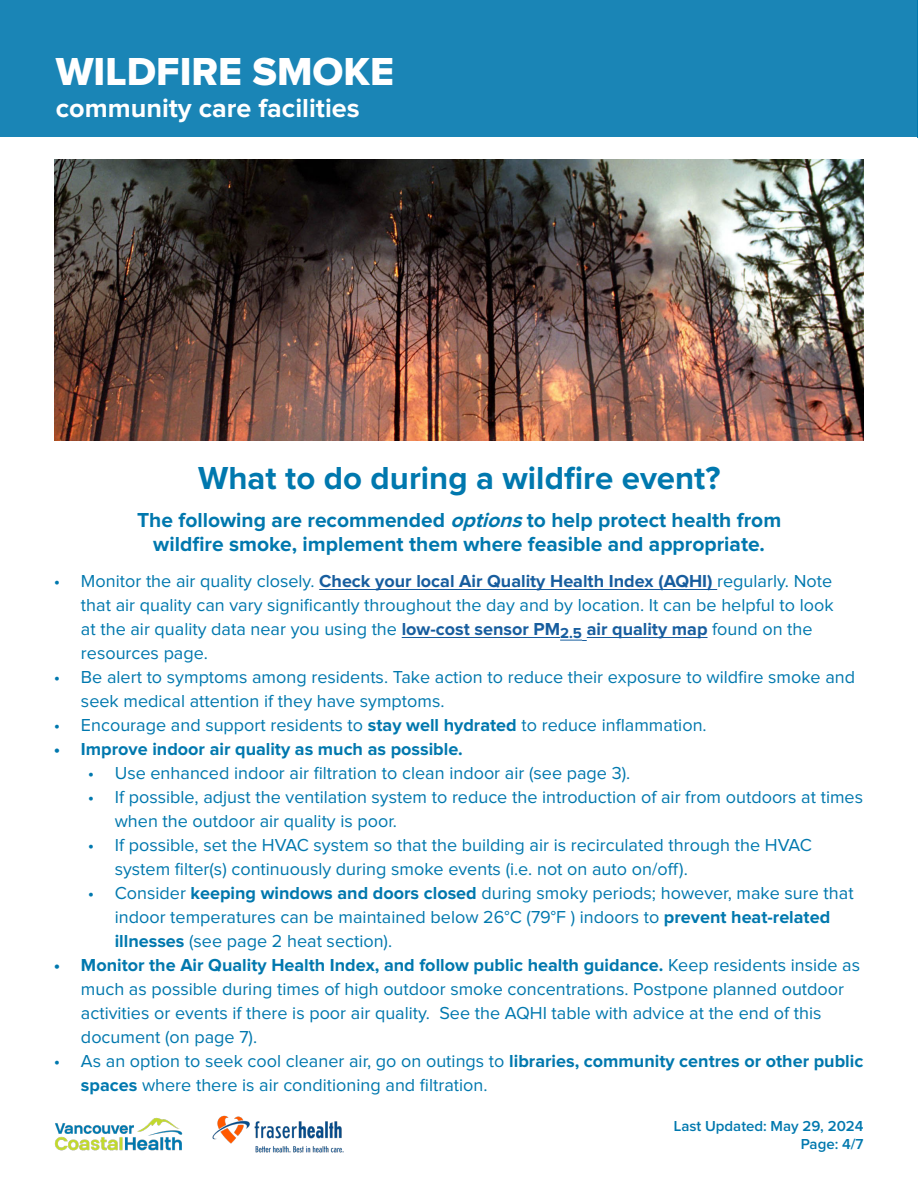
<style>
.page{position:relative;width:918px;height:1188px;background:#fff}
.page>*{position:absolute;margin:0;border:0;box-sizing:border-box;transform-origin:0 0}
.t1{font:40.5px "Proxima Nova Extrabld";color:#fff}
.t2{font:700 33px "Proxima Nova";color:#0078ae}
.t3{font:700 27px "Proxima Nova";color:#fff}
.t4{font:700 21px "Proxima Nova";color:#0078ae}
.t5{font:18px/24px "Proxima Nova";color:#0078ae}
.t6{font:700 18px "Proxima Nova";color:#0078ae}
.t7{font:600 15px "Proxima Nova";color:#0078ae}
.s1{font-style:italic}
.s2{font-weight:700;color:#175d9e}
.s3{font-weight:700}
</style>
<div class="page">
<div style="left:0;top:0;width:918px;height:137px;background:#1a85b6"></div>
<hr style="left:917px;top:0;width:1px;height:137px;background:#0078ae">
<img style="left:54px;top:1117px;width:129px;height:34px">
<img style="left:212px;top:1115px;width:132px;height:38px">
<img style="left:54px;top:160px;width:810px;height:281px">
<hr style="left:319px;top:589px;width:398px;height:1px;background:#175d9e">
<hr style="left:402px;top:637px;width:158px;height:1px;background:#175d9e">
<svg style="left:560px;top:640px;width:27px;height:1px"></svg>
<hr style="left:587px;top:637px;width:121px;height:1px;background:#175d9e">
<p class="t1" style="left:56px;top:53px;width:340px">WILDFIRE SMOKE</p>
<p class="t3" style="left:56px;top:96px;width:306px">community care facilities</p>
<p class="t2" style="left:198px;top:463px;width:524px">What to do during a wildfire event?</p>
<p class="t4" style="left:137px;top:511px;width:646px">The following are recommended <span class="s1">options</span>to help protect health from</p>
<p class="t4" style="left:153px;top:535px;width:613px">wildfire smoke, implement them where feasible and appropriate.</p>
<p class="t5" style="left:81px;top:570px;width:754px;text-indent:-27px">• Monitor the air quality closely. <span class="s2">Check your local Air Quality Health Index (AQHI)</span> regularly. Note that air quality can vary significantly throughout the day and by location. It can be helpful to look at the air quality data near you using the <span class="s2">low-cost sensor PM</span><sub>2.5</sub> <span class="s2">air quality map</span> found on the resources page.</p>
<p class="t5" style="left:81px;top:666px;width:776px;text-indent:-27px">• Be alert to symptoms among residents. Take action to reduce their exposure to wildfire smoke and seek medical attention if they have symptoms.</p>
<p class="t5" style="left:54px;top:714px;width:654px">• Encourage and support residents to <span class="s3">stay well hydrated</span> to reduce inflammation.</p>
<p class="t6" style="left:54px;top:741px;width:410px">• Improve indoor air quality as much as possible.</p>
<p class="t5" style="left:88px;top:762px;width:544px">• Use enhanced indoor air filtration to clean indoor air (see page 3).</p>
<p class="t5" style="left:115px;top:786px;width:750px;text-indent:-27px">• If possible, adjust the ventilation system to reduce the introduction of air from outdoors at times when the outdoor air quality is poor.</p>
<p class="t5" style="left:115px;top:834px;width:699px;text-indent:-27px">• If possible, set the HVAC system so that the building air is recirculated through the HVAC system filter(s) continuously during smoke events (i.e. not on auto on/off).</p>
<p class="t5" style="left:115px;top:882px;width:740px;text-indent:-27px">• Consider <span class="s3">keeping windows and doors closed</span> during smoky periods; however, make sure that indoor temperatures can be maintained below 26°C (79°F ) indoors to <span class="s3">prevent heat-related illnesses</span> (see page 2 heat section).</p>
<p class="t5" style="left:81px;top:954px;width:781px;text-indent:-27px"><span class="s3">• Monitor the Air Quality Health Index, and follow public health guidance.</span> Keep residents inside as much as possible during times of high outdoor smoke concentrations. Postpone planned outdoor activities or events if there is poor air quality. See the AQHI table with advice at the end of this document (on page 7).</p>
<p class="t5" style="left:81px;top:1050px;width:784px;text-indent:-27px">• As an option to seek cool cleaner air, go on outings to <span class="s3">libraries, community centres or other public spaces</span> where there is air conditioning and filtration.</p>
<p class="t7" style="left:674px;top:1119px;width:191px">Last Updated: May 29, 2024</p>
<p class="t7" style="left:801px;top:1137px;width:64px">Page: 4/7</p>
</div>
